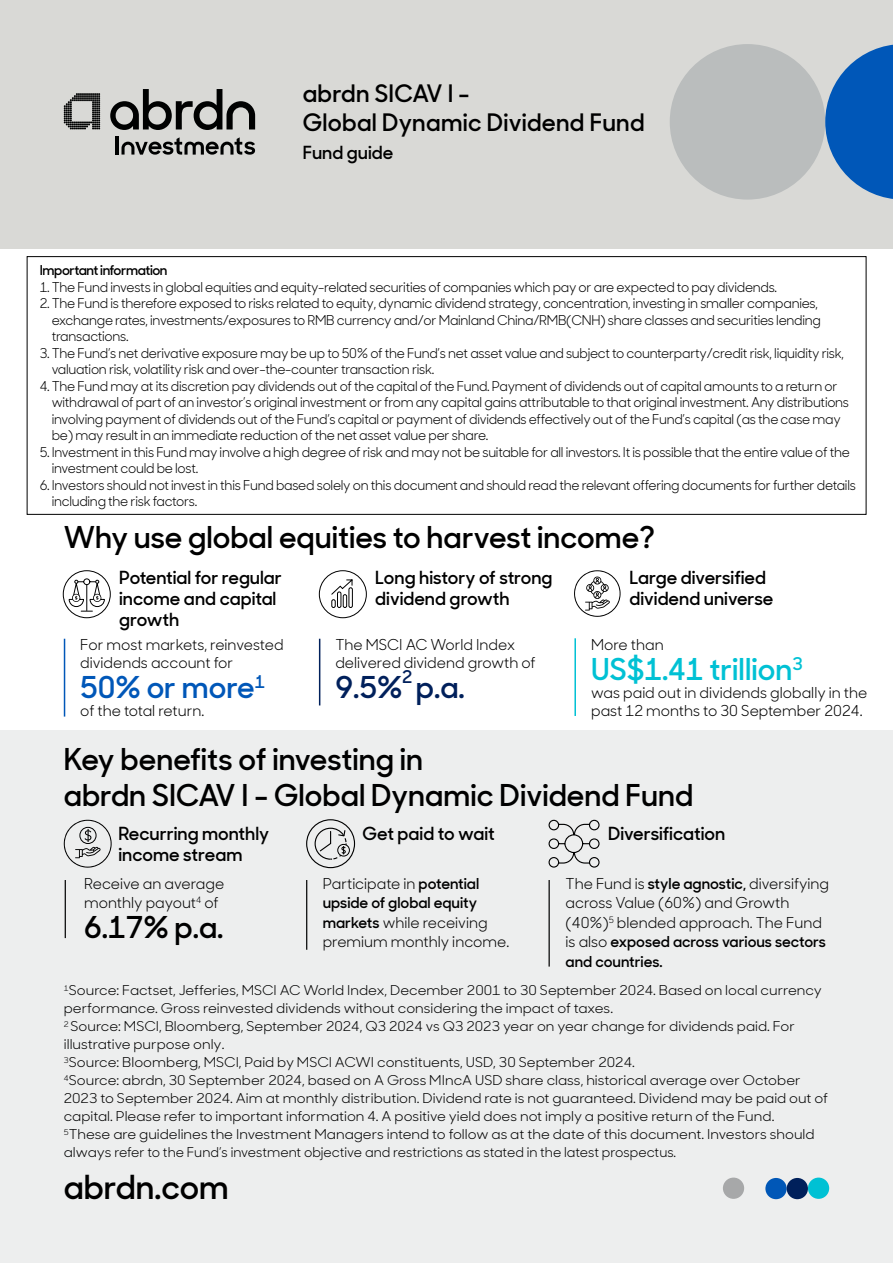
<style>
.page{position:relative;width:893px;height:1263px;background:#fff}
.page>*{position:absolute;margin:0;border:0;box-sizing:border-box;transform-origin:0 0}
.t1{font:600 33px "Sharp Sans Display No 1";color:#000}
.t2{font:600 30px/36px "Sharp Sans Display No 1";color:#000}
.t3{font:600 30px "Sharp Sans Display No 1";color:#00c1d4}
.t4{font:600 30px "Sharp Sans Display No 1";color:#0057b8}
.t5{font:600 30px "Sharp Sans Display No 1";color:#00205b}
.t6{font:600 24px/28.5px "Sharp Sans Display No 1";letter-spacing:.01em;color:#000}
.t7{font:600 18px/21px "Sharp Sans Display No 1";color:#000}
.t8{font:600 17.55px "Sharp Sans Display No 1";color:#00205b}
.t9{font:15px/19.5px "Sharp Sans Display No 1";color:#000}
.t10{font:13.5px/16.5px "Sharp Sans Display No 1";letter-spacing:-.02em;color:#000}
.t11{font:13.5px/18px "Sharp Sans Display No 1";color:#000;scale:1.06 1}
.t12{font:600 13.5px "Sharp Sans Display No 1";letter-spacing:-.03em;color:#000}
.s1{font-weight:600}
</style>
<div class="page">
<div style="left:0;top:730px;width:893px;height:533px;background:#edeeee"></div>
<div style="left:765px;top:1178px;width:22px;height:21px;background:#0057b7;border-radius:50%"></div>
<div style="left:808px;top:1177px;width:21px;height:22px;background:#00c1d4;border-radius:50%"></div>
<div style="left:787px;top:1178px;width:21px;height:21px;background:#00205b;border-radius:50%"></div>
<div style="left:723px;top:1177px;width:21px;height:22px;background:#a7a8a9;border-radius:50%"></div>
<div style="left:27px;top:256px;width:839px;height:258px;border:1px solid #000"></div>
<hr style="left:64px;top:639px;width:1px;height:77px;background:#0057b8">
<svg style="left:318px;top:570px;width:49px;height:48px"></svg>
<hr style="left:319px;top:639px;width:1px;height:66px;background:#00205b">
<hr style="left:574px;top:638px;width:2px;height:78px;background:#00c1d4">
<div style="left:63px;top:570px;width:48px;height:48px;border:1px solid #000;border-radius:50%"></div>
<svg style="left:68px;top:578px;width:37px;height:34px"></svg>
<svg style="left:574px;top:570px;width:47px;height:47px"></svg>
<svg style="left:64px;top:820px;width:48px;height:48px"></svg>
<div style="left:80px;top:827px;width:16px;height:17px;border:1px solid #000;border-radius:50%"></div>
<hr style="left:65px;top:880px;width:1px;height:58px;background:#000">
<hr style="left:306px;top:880px;width:1px;height:70px;background:#000">
<hr style="left:549px;top:880px;width:1px;height:86px;background:#000">
<svg style="left:548px;top:819px;width:52px;height:49px"></svg>
<svg style="left:306px;top:819px;width:50px;height:50px"></svg>
<div style="left:0;top:0;width:893px;height:249px;background:#d9d9d6"></div>
<div style="left:670px;top:44px;width:155px;height:156px;background:#babdbd;border-radius:50%"></div>
<svg style="left:825px;top:44px;width:68px;height:155px"></svg>
<svg style="left:64px;top:93px;width:36px;height:36px"></svg>
<svg style="left:110px;top:89px;width:145px;height:41px"></svg>
<hr style="left:116px;top:136px;width:3px;height:19px;background:#000101">
<svg style="left:121px;top:137px;width:134px;height:18px"></svg>
<h3 class="t6" style="left:303px;top:78px;width:343px">abrdn SICAV I -<br>Global Dynamic Dividend Fund</h3>
<h3 class="t7" style="left:303px;top:141px;width:92px">Fund guide</h3>
<p class="t12" style="left:40px;top:260px;width:129px">Important information</p>
<p class="t10" style="left:40px;top:277px;width:739px">1. The Fund invests in global equities and equity-related securities of companies which pay or are expected to pay dividends.</p>
<p class="t10" style="left:52px;top:294px;width:771px;text-indent:-12px">2. The Fund is therefore exposed to risks related to equity, dynamic dividend strategy, concentration, investing in smaller companies, exchange rates, investments/exposures to RMB currency and/or Mainland China/RMB(CNH) share classes and securities lending transactions.</p>
<p class="t10" style="left:52px;top:343px;width:794px;text-indent:-12px">3. The Fund’s net derivative exposure may be up to 50% of the Fund’s net asset value and subject to counterparty/credit risk, liquidity risk, valuation risk, volatility risk and over-the-counter transaction risk.</p>
<p class="t10" style="left:52px;top:376px;width:799px;text-indent:-12px">4. The Fund may at its discretion pay dividends out of the capital of the Fund. Payment of dividends out of capital amounts to a return or withdrawal of part of an investor’s original investment or from any capital gains attributable to that original investment. Any distributions involving payment of dividends out of the Fund’s capital or payment of dividends effectively out of the Fund’s capital (as the case may be) may result in an immediate reduction of the net asset value per share.</p>
<p class="t10" style="left:52px;top:442px;width:800px;text-indent:-12px">5. Investment in this Fund may involve a high degree of risk and may not be suitable for all investors. It is possible that the entire value of the investment could be lost.</p>
<p class="t10" style="left:52px;top:475px;width:806px;text-indent:-12px">6. Investors should not invest in this Fund based solely on this document and should read the relevant offering documents for further details including the risk factors.</p>
<h2 class="t2" style="left:64px;top:518px;width:593px">Why use global equities to harvest income?</h2>
<h3 class="t7" style="left:119px;top:566px;width:164px">Potential for regular income and capital growth</h3>
<p class="t9" style="left:80px;top:634px;width:205px;line-height:18px">For most markets, reinvested dividends account for</p>
<h2 class="t4" style="left:80px;top:664px;width:186px">50% or more<sup>1</sup></h2>
<p class="t9" style="left:80px;top:700px;width:126px">of the total return.</p>
<h3 class="t7" style="left:629px;top:566px;width:146px">Large diversified dividend universe</h3>
<p class="t9" style="left:591px;top:634px;width:74px">More than</p>
<h2 class="t3" style="left:591px;top:646px;width:213px">US$1.41 trillion<sup>3</sup></h2>
<p class="t9" style="left:591px;top:682px;width:278px;line-height:18px">was paid out in dividends globally in the past 12 months to 30 September 2024.</p>
<h2 class="t2" style="left:64px;top:739px;width:631px">Key benefits of investing in<br>abrdn SICAV I - Global Dynamic Dividend Fund</h2>
<h3 class="t7" style="left:119px;top:822px;width:152px">Recurring monthly income stream</h3>
<p class="t9" style="left:84px;top:872px;width:142px">Receive an average monthly payout<sup>4</sup> of</p>
<h2 class="t2" style="left:84px;top:907px;width:141px">6.17% p.a.</h2>
<h3 class="t7" style="left:375px;top:566px;width:179px">Long history of strong dividend growth</h3>
<p class="t9" style="left:335px;top:634px;width:202px;line-height:18px">The MSCI AC World Index delivered dividend growth of</p>
<h2 class="t5" style="left:335px;top:664px;width:68px">9.5%</h2>
<p class="t8" style="left:402px;top:663px;width:12px">2</p>
<h2 class="t5" style="left:416px;top:664px;width:50px">p.a.</h2>
<h3 class="t7" style="left:362px;top:822px;width:134px">Get paid to wait</h3>
<h3 class="t7" style="left:608px;top:822px;width:119px">Diversification</h3>
<p class="t9" style="left:323px;top:872px;width:188px">Participate in <span class="s1">potential upside of global equity markets</span> while receiving premium monthly income.</p>
<p class="t9" style="left:566px;top:872px;width:265px">The Fund is <span class="s1">style agnostic,</span> diversifying across Value (60%) and Growth (40%)<sup>5</sup> blended approach. The Fund is also <span class="s1">exposed across various sectors and countries.</span></p>
<p class="t11" style="left:64px;top:980px;width:723px"><sup>1</sup>Source: Factset, Jefferies, MSCI AC World Index, December 2001 to 30 September 2024. Based on local currency performance. Gross reinvested dividends without considering the impact of taxes.<br><sup>2</sup> Source: MSCI, Bloomberg, September 2024, Q3 2024 vs Q3 2023 year on year change for dividends paid. For illustrative purpose only.<br><sup>3</sup>Source: Bloomberg, MSCI, Paid by MSCI ACWI constituents, USD, 30 September 2024.<br><sup>4</sup>Source: abrdn, 30 September 2024, based on A Gross MIncA USD share class, historical average over October 2023 to September 2024. Aim at monthly distribution. Dividend rate is not guaranteed. Dividend may be paid out of capital. Please refer to important information 4. A positive yield does not imply a positive return of the Fund.<br><sup>5</sup>These are guidelines the Investment Managers intend to follow as at the date of this document. Investors should always refer to the Fund’s investment objective and restrictions as stated in the latest prospectus.</p>
<h1 class="t1" style="left:64px;top:1162px;width:166px">abrdn.com</h1>
</div>
